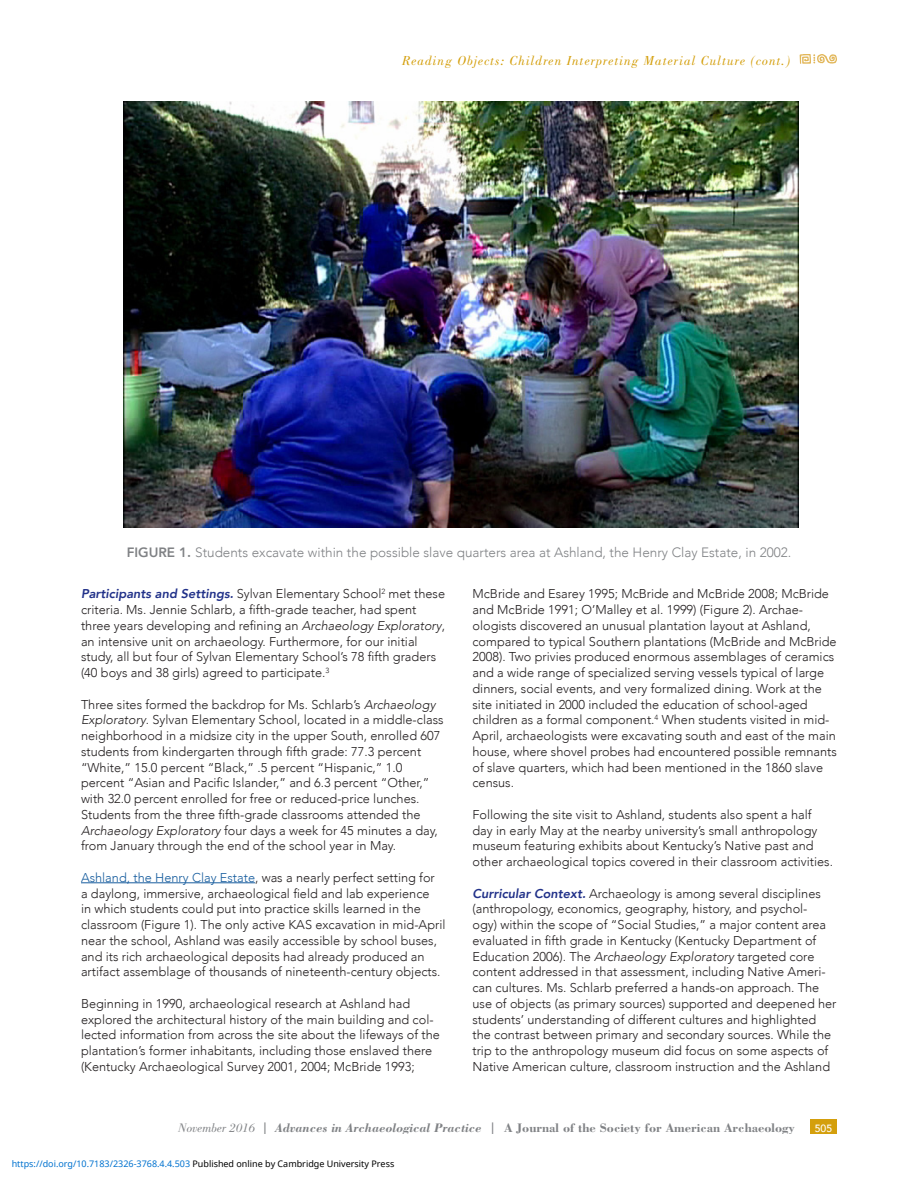
<style>
.page{position:relative;width:918px;height:1188px;background:#fff}
.page>*{position:absolute;margin:0;border:0;box-sizing:border-box;transform-origin:0 0}
.Figure_Title_Nested{font:300 13.5px "Avenir";color:#808285}
.t1{font:italic 13.5px "Bodoni";letter-spacing:.07em;color:#d49f0c}
.Body_Text{font:300 12.75px/15.8px "Avenir";color:#231f20}
.t2{font:700 12.75px "Bodoni";color:#808285}
.Master_-_Page_Number{font:500 10.5px "Avenir";color:#fff}
.t3{font:9px "Noto Sans";color:#0172cf}
.s1{font-weight:800}
.s2{font-weight:800;font-style:italic;color:#213189}
.s3{font-style:italic}
.s4{color:#175d9e}
.s5{font-weight:400;font-style:italic}
.s6{color:#000}
</style>
<div class="page">
<img style="left:81px;top:54px;width:756px;height:1080px">
<p class="t1" style="left:402px;top:53px;width:390px">Reading Objects: Children Interpreting Material Culture (cont.)</p>
<p class="Figure_Title_Nested" style="left:127px;top:544px;width:666px"><span class="s1">FIGURE 1.</span> Students excavate within the possible slave quarters area at Ashland, the Henry Clay Estate, in 2002.</p>
<p class="Body_Text" style="left:81px;top:586px;width:366px"><span class="s2">Participants and Settings.</span> Sylvan Elementary School<sup>2</sup> met these criteria. Ms. Jennie Schlarb, a fifth-grade teacher, had spent three years developing and refining an <span class="s3">Archaeology Exploratory</span>, an intensive unit on archaeology. Furthermore, for our initial study, all but four of Sylvan Elementary School’s 78 fifth graders (40 boys and 38 girls) agreed to participate.<sup>3</sup></p>
<p class="Body_Text" style="left:81px;top:696px;width:364px">Three sites formed the backdrop for Ms. Schlarb’s <span class="s3">Archaeology Exploratory</span>. Sylvan Elementary School, located in a middle-class neighborhood in a midsize city in the upper South, enrolled 607 students from kindergarten through fifth grade: 77.3 percent “White,” 15.0 percent “Black,” .5 percent “Hispanic,” 1.0 percent “Asian and Pacific Islander,” and 6.3 percent “Other,” with 32.0 percent enrolled for free or reduced-price lunches.<br>Students from the three fifth-grade classrooms attended the <span class="s3">Archaeology Exploratory</span> four days a week for 45 minutes a day, from January through the end of the school year in May.</p>
<p class="Body_Text" style="left:81px;top:870px;width:366px"><span class="s4">Ashland, the Henry Clay Estate</span>, was a nearly perfect setting for<br>a daylong, immersive, archaeological field and lab experience<br>in which students could put into practice skills learned in the classroom (Figure 1). The only active KAS excavation in mid-April near the school, Ashland was easily accessible by school buses, and its rich archaeological deposits had already produced an artifact assemblage of thousands of nineteenth-century objects.</p>
<p class="Body_Text" style="left:81px;top:996px;width:360px">Beginning in 1990, archaeological research at Ashland had explored the architectural history of the main building and col&shy;lected information from across the site about the lifeways of the plantation’s former inhabitants, including those enslaved there (Kentucky Archaeological Survey 2001, 2004; McBride 1993;</p>
<p class="Body_Text" style="left:472px;top:586px;width:366px">McBride and Esarey 1995; McBride and McBride 2008; McBride and McBride 1991; O’Malley et al. 1999) (Figure 2). Archae&shy;ologists discovered an unusual plantation layout at Ashland, compared to typical Southern plantations (McBride and McBride 2008). Two privies produced enormous assemblages of ceramics and a wide range of specialized serving vessels typical of large dinners, social events, and very formalized dining. Work at the site initiated in 2000 included the education of school-aged children as a formal component.<sup>4</sup> When students visited in mid-April, archaeologists were excavating south and east of the main house, where shovel probes had encountered possible remnants of slave quarters, which had been mentioned in the 1860 slave census.</p>
<p class="Body_Text" style="left:472px;top:807px;width:362px">Following the site visit to Ashland, students also spent a half day in early May at the nearby university’s small anthropology museum featuring exhibits about Kentucky’s Native past and other archaeological topics covered in their classroom activities.</p>
<p class="Body_Text" style="left:472px;top:885px;width:366px"><span class="s2">Curricular Context.</span> Archaeology is among several disciplines (anthropology, economics, geography, history, and psychol-<br>ogy) within the scope of “Social Studies,” a major content area evaluated in fifth grade in Kentucky (Kentucky Department of Education 2006). The <span class="s3">Archaeology Exploratory</span> targeted core content addressed in that assessment, including Native Ameri&shy;can cultures. Ms. Schlarb preferred a hands-on approach. The use of objects (as primary sources) supported and deepened her students’ understanding of different cultures and highlighted the contrast between primary and secondary sources. While the trip to the anthropology museum did focus on some aspects of Native American culture, classroom instruction and the Ashland</p>
<p class="t2" style="left:178px;top:1120px;width:618px"><span class="s5">November 2016</span> | <span class="s3">Advances in Archaeological Practice</span> | A Journal of the Society for American Archaeology</p>
<p class="Master_-_Page_Number" style="left:815px;top:1119px;width:19px">505</p>
<p class="t3" style="left:12px;top:1157px;width:384px">https://doi.org/10.7183/2326-3768.4.4.503 <span class="s6">Published online by Cambridge University Press</span></p>
</div>
